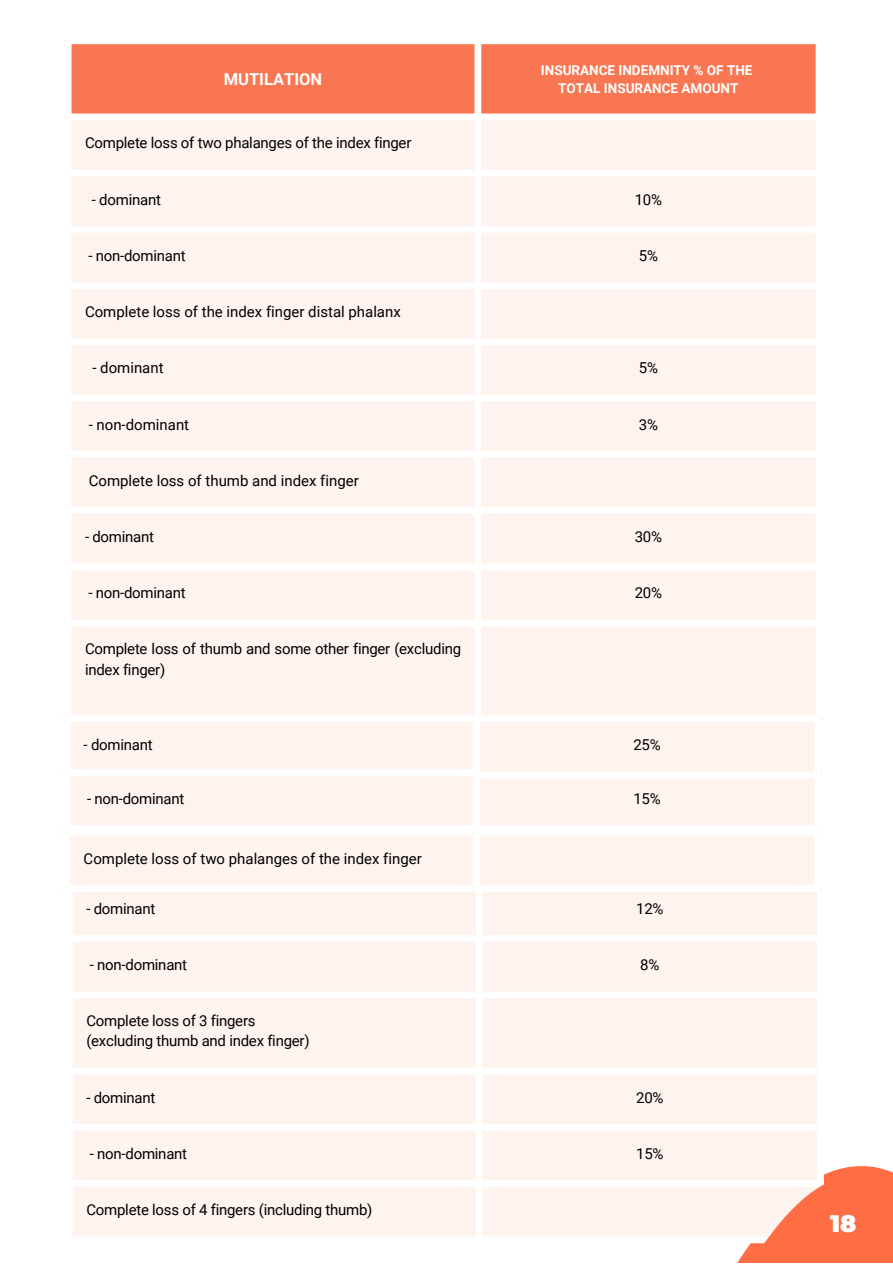
<style>
.page{position:relative;width:893px;height:1264px;background:#fff}
.page>*{position:absolute;margin:0;border:0;box-sizing:border-box;transform-origin:0 0}
.t1{font:900 24px "Montserrat";color:#fff}
.t2{font:700 16.5px "Roboto";color:#fff}
.t3{font:15px/20.2px "Roboto";letter-spacing:-.015em;color:#000}
.t4{font:700 13.5px "Roboto";color:#fff}
</style>
<div class="page">
<div style="left:71px;top:44px;width:744px;height:70px;background:#f87651"></div>
<div style="left:72px;top:120px;width:743px;height:595px;background:#fef3ee"></div>
<div style="left:474px;top:44px;width:7px;height:672px;background:#fff"></div>
<div style="left:65px;top:170px;width:757px;height:6px;background:#fff"></div>
<div style="left:65px;top:226px;width:757px;height:7px;background:#fff"></div>
<div style="left:65px;top:282px;width:757px;height:7px;background:#fff"></div>
<div style="left:65px;top:338px;width:757px;height:7px;background:#fff"></div>
<div style="left:65px;top:395px;width:757px;height:6px;background:#fff"></div>
<div style="left:65px;top:451px;width:757px;height:6px;background:#fff"></div>
<div style="left:65px;top:507px;width:757px;height:7px;background:#fff"></div>
<div style="left:65px;top:563px;width:757px;height:7px;background:#fff"></div>
<div style="left:65px;top:619px;width:757px;height:7px;background:#fff"></div>
<div style="left:73px;top:892px;width:744px;height:344px;background:#fef3ee"></div>
<div style="left:476px;top:885px;width:6px;height:351px;background:#fff"></div>
<div style="left:66px;top:935px;width:757px;height:6px;background:#fff"></div>
<div style="left:66px;top:991px;width:757px;height:7px;background:#fff"></div>
<div style="left:66px;top:1067px;width:757px;height:7px;background:#fff"></div>
<div style="left:66px;top:1124px;width:757px;height:6px;background:#fff"></div>
<div style="left:66px;top:1180px;width:757px;height:6px;background:#fff"></div>
<svg style="left:730px;top:1165px;width:162px;height:97px;background:#fea086"></svg>
<div style="left:66px;top:831px;width:411px;height:57px;background:#fef3ee"></div>
<div style="left:63px;top:835px;width:7px;height:50px;background:#fff"></div>
<div style="left:63px;top:828px;width:417px;height:7px;background:#fff"></div>
<div style="left:63px;top:885px;width:417px;height:6px;background:#fff"></div>
<div style="left:476px;top:831px;width:341px;height:57px;background:#fef3ee"></div>
<div style="left:473px;top:835px;width:7px;height:50px;background:#fff"></div>
<div style="left:814px;top:835px;width:7px;height:50px;background:#fff"></div>
<div style="left:473px;top:828px;width:348px;height:7px;background:#fff"></div>
<div style="left:473px;top:885px;width:348px;height:6px;background:#fff"></div>
<div style="left:66px;top:718px;width:411px;height:57px;background:#fef3ee"></div>
<div style="left:63px;top:722px;width:7px;height:49px;background:#fff"></div>
<div style="left:63px;top:715px;width:417px;height:7px;background:#fff"></div>
<div style="left:476px;top:772px;width:341px;height:57px;background:#fef3ee"></div>
<div style="left:814px;top:776px;width:7px;height:49px;background:#fff"></div>
<div style="left:473px;top:825px;width:348px;height:7px;background:#fff"></div>
<div style="left:66px;top:772px;width:411px;height:57px;background:#fef3ee"></div>
<div style="left:63px;top:776px;width:7px;height:49px;background:#fff"></div>
<div style="left:473px;top:776px;width:7px;height:49px;background:#fff"></div>
<div style="left:63px;top:769px;width:417px;height:7px;background:#fff"></div>
<div style="left:63px;top:825px;width:417px;height:7px;background:#fff"></div>
<div style="left:476px;top:718px;width:341px;height:57px;background:#fef3ee"></div>
<div style="left:473px;top:722px;width:7px;height:49px;background:#fff"></div>
<div style="left:814px;top:722px;width:7px;height:49px;background:#fff"></div>
<div style="left:473px;top:715px;width:348px;height:7px;background:#fff"></div>
<div style="left:473px;top:771px;width:348px;height:7px;background:#fff"></div>
<p class="t2" style="left:224px;top:69px;width:100px">MUTILATION</p>
<p class="t3" style="left:85px;top:133px;width:328px">Complete loss of two phalanges of the index finger</p>
<p class="t4" style="left:541px;top:62px;width:213px">INSURANCE INDEMNITY % OF THE</p>
<p class="t4" style="left:558px;top:80px;width:182px">TOTAL INSURANCE AMOUNT</p>
<p class="t3" style="left:92px;top:189px;width:71px">- dominant</p>
<p class="t3" style="left:634px;top:189px;width:29px">10%</p>
<p class="t3" style="left:88px;top:246px;width:99px">- non-dominant</p>
<p class="t3" style="left:638px;top:246px;width:21px">5%</p>
<p class="t3" style="left:85px;top:302px;width:317px">Complete loss of the index finger distal phalanx</p>
<p class="t3" style="left:92px;top:358px;width:73px">- dominant</p>
<p class="t3" style="left:638px;top:358px;width:21px">5%</p>
<p class="t3" style="left:89px;top:414px;width:102px">- non-dominant</p>
<p class="t3" style="left:638px;top:414px;width:21px">3%</p>
<p class="t3" style="left:89px;top:470px;width:271px">Complete loss of thumb and index finger</p>
<p class="t3" style="left:85px;top:527px;width:71px">- dominant</p>
<p class="t3" style="left:634px;top:527px;width:29px">30%</p>
<p class="t3" style="left:88px;top:583px;width:99px">- non-dominant</p>
<p class="t3" style="left:634px;top:583px;width:29px">20%</p>
<p class="t3" style="left:85px;top:639px;width:378px">Complete loss of thumb and some other finger (excluding index finger)</p>
<p class="t3" style="left:84px;top:735px;width:71px">- dominant</p>
<p class="t3" style="left:633px;top:735px;width:29px">25%</p>
<p class="t3" style="left:87px;top:789px;width:99px">- non-dominant</p>
<p class="t3" style="left:633px;top:789px;width:29px">15%</p>
<p class="t3" style="left:84px;top:848px;width:339px">Complete loss of two phalanges of the index finger</p>
<p class="t3" style="left:86px;top:898px;width:71px">- dominant</p>
<p class="t3" style="left:636px;top:898px;width:29px">12%</p>
<p class="t3" style="left:90px;top:954px;width:99px">- non-dominant</p>
<p class="t3" style="left:640px;top:954px;width:21px">8%</p>
<p class="t3" style="left:86px;top:1010px;width:171px">Complete loss of 3 fingers</p>
<p class="t3" style="left:86px;top:1031px;width:225px">(excluding thumb and index finger)</p>
<p class="t3" style="left:86px;top:1087px;width:71px">- dominant</p>
<p class="t3" style="left:636px;top:1087px;width:29px">20%</p>
<p class="t3" style="left:90px;top:1143px;width:99px">- non-dominant</p>
<p class="t3" style="left:636px;top:1143px;width:29px">15%</p>
<p class="t3" style="left:86px;top:1199px;width:287px">Complete loss of 4 fingers (including thumb)</p>
<p class="t1" style="left:830px;top:1208px;width:28px">18</p>
<p class="t1" style="left:821px;top:1213px;width:36px">118</p>
<p class="t1" style="left:831px;top:1213px;width:18px">0</p>
</div>
